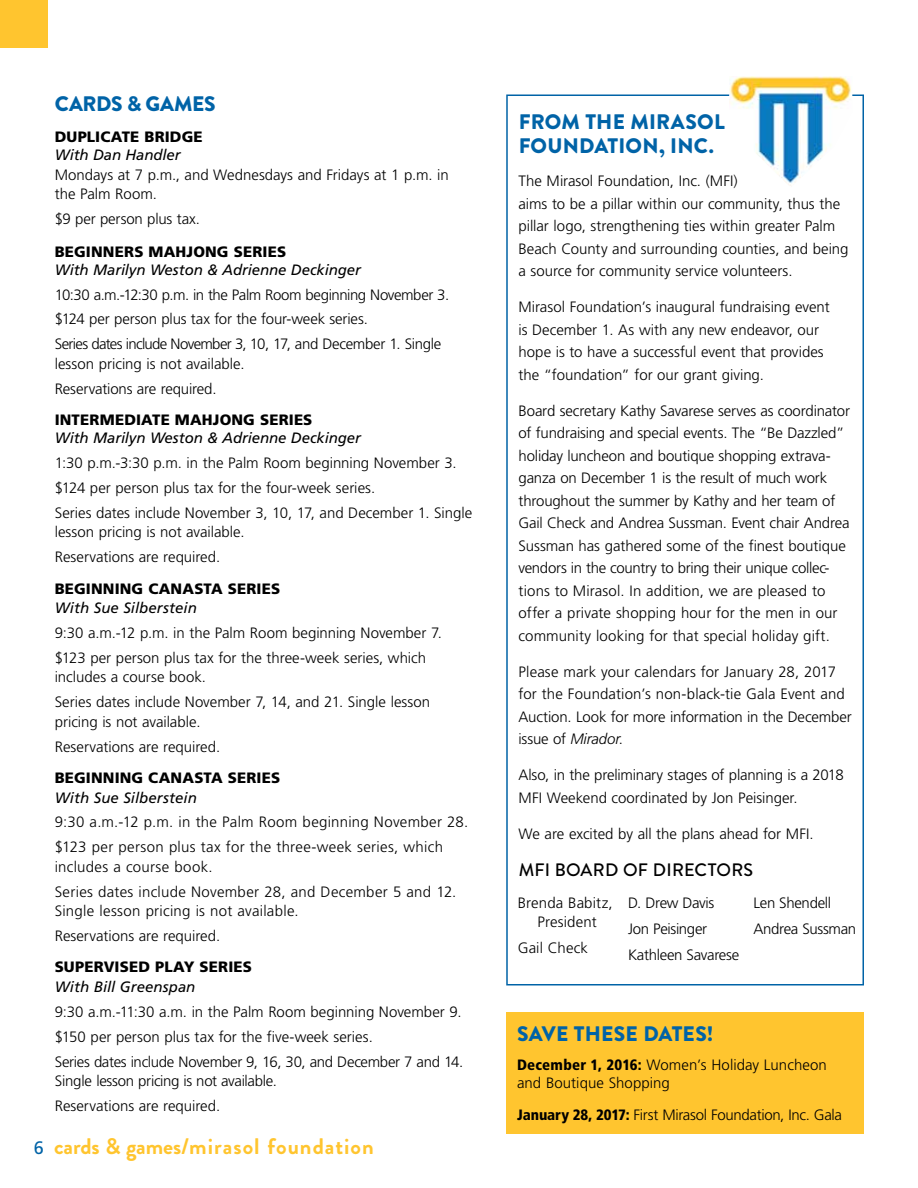
<style>
.page{position:relative;width:918px;height:1188px;background:#fff}
.page>*{position:absolute;margin:0;border:0;box-sizing:border-box;transform-origin:0 0}
.t1{font:700 22.5px "Brandon Grotesque";color:#ffc52f}
.t2{font:900 21px/24px "Brandon Grotesque";letter-spacing:.01em;color:#0063a7}
.t3{font:500 18px "Brandon Grotesque";color:#000}
.t4{font:300 15px/22.5px "Frutiger LT Std";letter-spacing:-.005em;color:#000}
.t5{font:300 15px/24.9px "Frutiger LT Std";letter-spacing:.02em;color:#000}
.t6{font:300 15px/24.9px "Frutiger LT Std";letter-spacing:-.025em;color:#000}
.t7{font:italic 15px "Frutiger LT Std";letter-spacing:-.005em;color:#000}
.t8{font:900 15px "Frutiger LT Std";letter-spacing:.01em;color:#000}
.t9{font:300 15px/24.9px "Frutiger LT Std";letter-spacing:.015em;color:#000}
.s1{font-family:"Frutiger LT Std";font-weight:400;font-size:18px;color:#0063a7}
.s2{font-style:italic}
.s3{font-weight:900;font-stretch:condensed}
</style>
<div class="page">
<div style="left:0;top:0;width:47px;height:47px;background:#ffc52f"></div>
<div style="left:506px;top:94px;width:358px;height:892px;border:2px solid #0063a7"></div>
<img style="left:729px;top:76px;width:123px;height:110px">
<div style="left:506px;top:1012px;width:358px;height:122px;background:#ffc52f"></div>
<h2 class="t2" style="left:55px;top:92px;width:15px">CARDS</h2>
<h2 class="t2" style="left:127px;top:92px;width:35px">&amp; GAM</h2>
<h2 class="t2" style="left:192px;top:92px;width:24px">ES</h2>
<p class="t8" style="left:55px;top:128px;width:22px">DUPLICATE</p>
<p class="t8" style="left:144px;top:128px;width:21px">BRIDGE</p>
<p class="t7" style="left:55px;top:146px;width:127px">With Dan Handler</p>
<p class="t4" style="left:55px;top:165px;width:396px;line-height:19.5px">Mondays at 7 p.m., and Wednesdays and Fridays at 1 p.m. in the Palm Room.</p>
<p class="t4" style="left:55px;top:208px;width:147px">$9 per person plus tax.</p>
<p class="t8" style="left:55px;top:242px;width:21px">BEGINNER</p>
<p class="t8" style="left:134px;top:242px;width:72px">S MAHJONG</p>
<p class="t8" style="left:234px;top:242px;width:10px">SERIE</p>
<p class="t8" style="left:277px;top:242px;width:11px">S</p>
<p class="t7" style="left:55px;top:261px;width:308px">With Marilyn Weston &amp; Adrienne Deckinger</p>
<p class="t6" style="left:55px;top:282px;width:396px">10:30 a.m.-12:30 p.m. in the Palm Room beginning November 3. $124 per person plus tax for the four-week series.<br>Series dates include November 3, 10, 17, and December 1. Single</p>
<p class="t4" style="left:55px;top:351px;width:191px;line-height:24.9px">lesson pricing is not available.<br>Reservations are required.</p>
<p class="t8" style="left:55px;top:411px;width:16px">INTERMEDIATE</p>
<p class="t8" style="left:175px;top:411px;width:57px">MAHJONG</p>
<p class="t8" style="left:260px;top:411px;width:10px">SERIE</p>
<p class="t8" style="left:303px;top:411px;width:11px">S</p>
<p class="t7" style="left:55px;top:429px;width:308px">With Marilyn Weston &amp; Adrienne Deckinger</p>
<p class="t4" style="left:55px;top:451px;width:419px;line-height:24.9px">1:30 p.m.-3:30 p.m. in the Palm Room beginning November 3. $124 per person plus tax for the four-week series.<br>Series dates include November 3, 10, 17, and December 1. Single</p>
<p class="t4" style="left:55px;top:520px;width:191px;line-height:24.9px">lesson pricing is not available.<br>Reservations are required.</p>
<p class="t8" style="left:55px;top:579px;width:21px">BEGINNING</p>
<p class="t8" style="left:148px;top:579px;width:24px">CANA</p>
<p class="t8" style="left:194px;top:579px;width:43px">STA SERIE</p>
<p class="t8" style="left:271px;top:579px;width:11px">S</p>
<p class="t7" style="left:55px;top:599px;width:144px">With Sue Silberstein</p>
<p class="t4" style="left:55px;top:621px;width:389px;line-height:24.9px">9:30 a.m.-12 p.m. in the Palm Room beginning November 7. $123 per person plus tax for the three-week series, which</p>
<p class="t4" style="left:55px;top:665px;width:377px;line-height:24.9px">includes a course book.<br>Series dates include November 7, 14, and 21. Single lesson</p>
<p class="t4" style="left:55px;top:709px;width:167px;line-height:24.9px">pricing is not available.<br>Reservations are required.</p>
<p class="t8" style="left:55px;top:769px;width:21px">BEGINNING</p>
<p class="t8" style="left:148px;top:769px;width:24px">CANA</p>
<p class="t8" style="left:194px;top:769px;width:43px">STA SERIE</p>
<p class="t8" style="left:271px;top:769px;width:11px">S</p>
<p class="t7" style="left:55px;top:789px;width:144px">With Sue Silberstein</p>
<p class="t5" style="left:55px;top:810px;width:415px">9:30 a.m.-12 p.m. in the Palm Room beginning November 28. $123 per person plus tax for the three-week series, which</p>
<p class="t5" style="left:55px;top:854px;width:403px">includes a course book.<br>Series dates include November 28, and December 5 and 12.</p>
<p class="t9" style="left:55px;top:899px;width:245px">Single lesson pricing is not available.<br>Reservations are required.</p>
<p class="t8" style="left:55px;top:958px;width:11px">SUPERVI</p>
<p class="t8" style="left:120px;top:958px;width:90px">SED PLAY SERIE</p>
<p class="t8" style="left:243px;top:958px;width:11px">S</p>
<p class="t7" style="left:55px;top:978px;width:142px">With Bill Greenspan</p>
<p class="t4" style="left:55px;top:999px;width:410px;line-height:24.9px">9:30 a.m.-11:30 a.m. in the Palm Room beginning November 9. $150 per person plus tax for the five-week series.<br>Series dates include November 9, 16, 30, and December 7 and 14.</p>
<p class="t4" style="left:55px;top:1069px;width:224px;line-height:24.9px">Single lesson pricing is not available.<br>Reservations are required.</p>
<h1 class="t1" style="left:34px;top:1131px;width:342px"><span class="s1">6</span> cards &amp; games/mirasol foundation</h1>
<h2 class="t2" style="left:519px;top:110px;width:208px;text-indent:112px">MIRASOL<br>FOUNDATION, I NC.</h2>
<p class="t4" style="left:519px;top:170px;width:332px">The Mirasol Foundation, Inc. (MFI)<br>aims to be a pillar within our community, thus the pillar logo, strengthening ties within greater Palm Beach County and surrounding counties, and being a source for community service volunteers.</p>
<p class="t4" style="left:519px;top:296px;width:313px">Mirasol Foundation’s inaugural fundraising event is December 1. As with any new endeavor, our hope is to have a successful event that provides the “foundation” for our grant giving.</p>
<p class="t4" style="left:519px;top:400px;width:333px">Board secretary Kathy Savarese serves as coordinator of fundraising and special events. The “Be Dazzled” holiday luncheon and boutique shopping extrava&shy;ganza on December 1 is the result of much work throughout the summer by Kathy and her team of Gail Check and Andrea Sussman. Event chair Andrea Sussman has gathered some of the finest boutique vendors in the country to bring their unique collec&shy;tions to Mirasol. In addition, we are pleased to offer a private shopping hour for the men in our community looking for that special holiday gift.</p>
<p class="t4" style="left:519px;top:661px;width:335px">Please mark your calendars for January 28, 2017 for the Foundation’s non-black-tie Gala Event and Auction. Look for more information in the December issue of <span class="s2">Mirador</span>.</p>
<p class="t4" style="left:519px;top:764px;width:327px">Also, in the preliminary stages of planning is a 2018<br>MFI Weekend coordinated by Jon Peisinger.</p>
<p class="t4" style="left:519px;top:823px;width:297px">We are excited by all the plans ahead for MFI.</p>
<p class="t3" style="left:519px;top:857px;width:62px">MFI BOARD</p>
<p class="t3" style="left:623px;top:857px;width:55px">OF DIRECTORS</p>
<p class="t4" style="left:518px;top:893px;width:96px;line-height:19.5px;text-align:center">Brenda Babitz,<br>President</p>
<p class="t4" style="left:518px;top:937px;width:72px">Gail Check</p>
<h2 class="t2" style="left:519px;top:110px;width:81px">FROM THE</h2>
<p class="t4" style="left:628px;top:889px;width:113px;line-height:26.2px">D. Drew Davis<br>Jon Peisinger<br>Kathleen Savarese</p>
<p class="t4" style="left:753px;top:889px;width:104px;line-height:26.2px">Len Shendell<br>Andrea Sussman</p>
<h2 class="t2" style="left:517px;top:1022px;width:140px">SAVE THESE DAT</h2>
<h2 class="t2" style="left:683px;top:1022px;width:32px">ES!</h2>
<p class="t4" style="left:517px;top:1056px;width:311px;line-height:18px"><span class="s3">December 1, 2016:</span> Women’s Holiday Luncheon and Boutique Shopping</p>
<p class="t4" style="left:517px;top:1104px;width:326px"><span class="s3">January 28, 2017:</span> First Mirasol Foundation, Inc. Gala</p>
</div>
